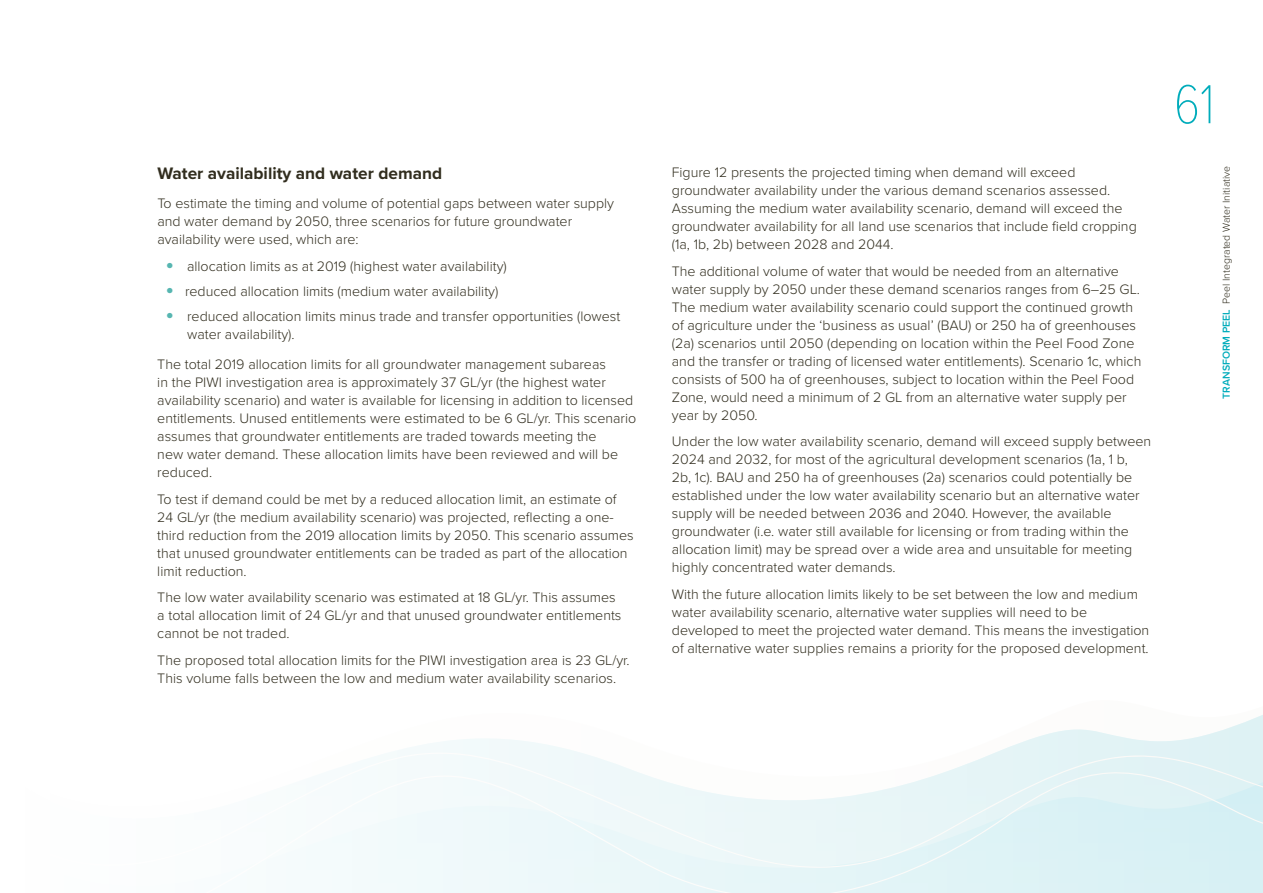
<style>
.page{position:relative;width:1263px;height:893px;background:#fff}
.page>*{position:absolute;margin:0;border:0;box-sizing:border-box;transform-origin:0 0}
.t1{font:100 57px "Proxima Nova Cond";color:#00acbb}
.t2{font:700 17.25px "Proxima Nova";color:#312d1e}
.t3{font:300 14.25px/18px "Proxima Nova";color:#312d1e}
.t4{font:300 10.5px "Proxima Nova";color:#312d1e}
.s1{font-weight:700;font-size:22.5px;color:#57b6b1}
.s2{font-weight:600;color:#00acbb}
</style>
<div class="page">
<svg style="left:444px;top:729px;width:819px;height:13px"></svg>
<svg style="left:306px;top:742px;width:957px;height:151px;fill:#ecf7f9"></svg>
<p class="t2" style="left:157px;top:163px;width:286px">Water availability and water demand</p>
<p class="t3" style="left:157px;top:195px;width:458px">To estimate the timing and volume of potential gaps between water supply and water demand by 2050, three scenarios for future groundwater availability were used, which are:</p>
<p class="t3" style="left:166px;top:257px;width:342px"><span class="s1">•</span> allocation limits as at 2019 (highest water availability)</p>
<p class="t3" style="left:166px;top:282px;width:334px"><span class="s1">•</span> reduced allocation limits (medium water availability)</p>
<p class="t3" style="left:187px;top:307px;width:435px;text-indent:-21px"><span class="s1">•</span> reduced allocation limits minus trade and transfer opportunities (lowest water availability).</p>
<p class="t3" style="left:157px;top:356px;width:480px">The total 2019 allocation limits for all groundwater management subareas<br>in the PIWI investigation area is approximately 37 GL/yr (the highest water availability scenario) and water is available for licensing in addition to licensed entitlements. Unused entitlements were estimated to be 6 GL/yr. This scenario assumes that groundwater entitlements are traded towards meeting the<br>new water demand. These allocation limits have been reviewed and will be reduced.</p>
<p class="t3" style="left:157px;top:490px;width:478px">To test if demand could be met by a reduced allocation limit, an estimate of 24 GL/yr (the medium availability scenario) was projected, reflecting a one&shy;third reduction from the 2019 allocation limits by 2050. This scenario assumes that unused groundwater entitlements can be traded as part of the allocation limit reduction.</p>
<p class="t3" style="left:157px;top:589px;width:466px">The low water availability scenario was estimated at 18 GL/yr. This assumes a total allocation limit of 24 GL/yr and that unused groundwater entitlements cannot be not traded.</p>
<p class="t3" style="left:157px;top:651px;width:474px">The proposed total allocation limits for the PIWI investigation area is 23 GL/yr.<br>This volume falls between the low and medium water availability scenarios.</p>
<p class="t3" style="left:672px;top:164px;width:466px">Figure 12 presents the projected timing when demand will exceed groundwater availability under the various demand scenarios assessed.<br>Assuming the medium water availability scenario, demand will exceed the groundwater availability for all land use scenarios that include field cropping (1a, 1b, 2b) between 2028 and 2044.</p>
<p class="t3" style="left:672px;top:262px;width:471px">The additional volume of water that would be needed from an alternative water supply by 2050 under these demand scenarios ranges from 6–25 GL.<br>The medium water availability scenario could support the continued growth of agriculture under the ‘business as usual’ (BAU) or 250 ha of greenhouses (2a) scenarios until 2050 (depending on location within the Peel Food Zone and the transfer or trading of licensed water entitlements). Scenario 1c, which consists of 500 ha of greenhouses, subject to location within the Peel Food Zone, would need a minimum of 2 GL from an alternative water supply per year by 2050.</p>
<p class="t3" style="left:672px;top:433px;width:481px">Under the low water availability scenario, demand will exceed supply between 2024 and 2032, for most of the agricultural development scenarios (1a, 1 b,<br>2b, 1c). BAU and 250 ha of greenhouses (2a) scenarios could potentially be established under the low water availability scenario but an alternative water supply will be needed between 2036 and 2040. However, the available groundwater (i.e. water still available for licensing or from trading within the allocation limit) may be spread over a wide area and unsuitable for meeting highly concentrated water demands.</p>
<p class="t3" style="left:672px;top:585px;width:479px">With the future allocation limits likely to be set between the low and medium water availability scenario, alternative water supplies will need to be developed to meet the projected water demand. This means the investigation of alternative water supplies remains a priority for the proposed development.</p>
<h1 class="t1" style="left:1174px;top:62px;width:43px">61</h1>
<p class="t4" style="left:1220px;top:399px;width:234px;rotate:-90deg"><span class="s2">TRANSFORM PEEL</span> Peel Integrated Water Initiative</p>
</div>
